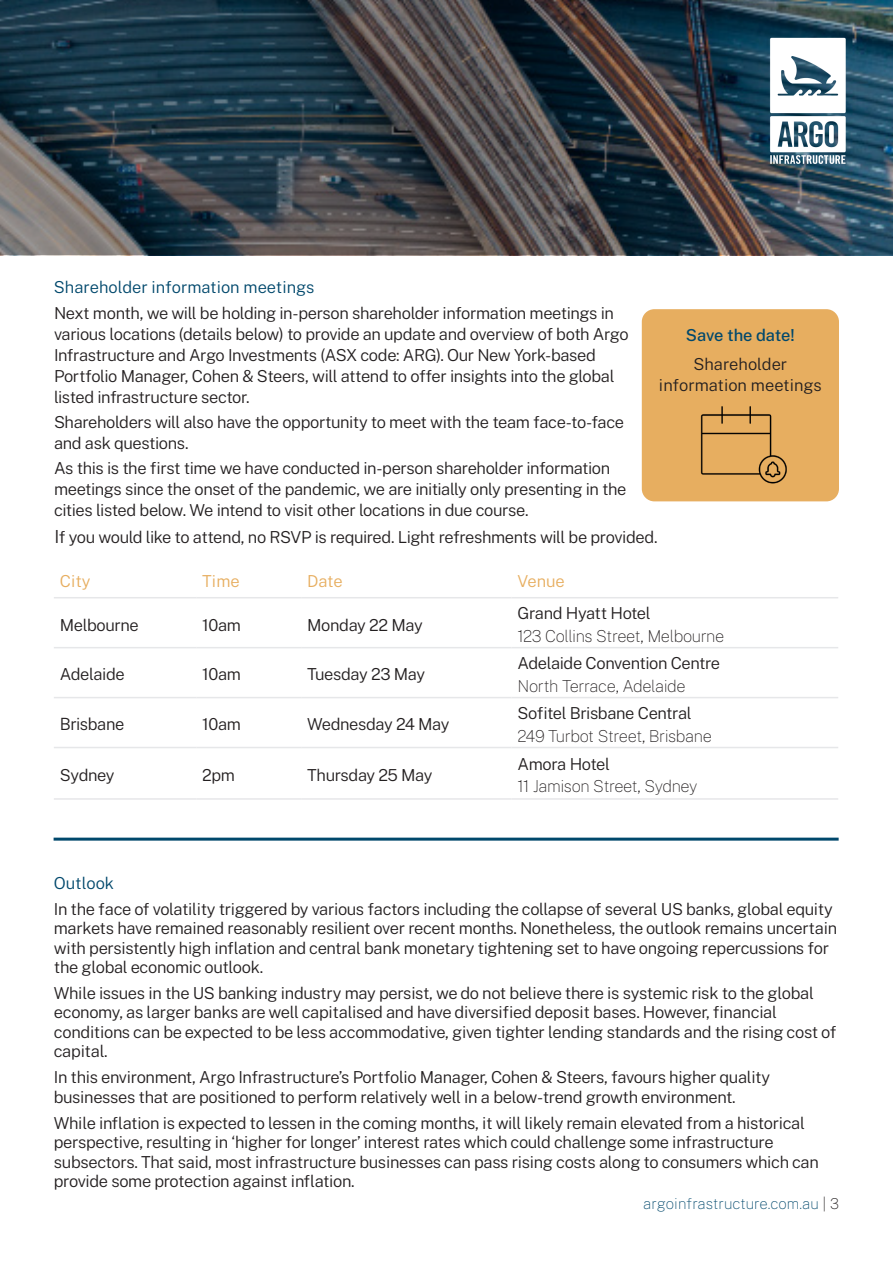
<style>
.page{position:relative;width:893px;height:1263px;background:#fff}
.page>*{position:absolute;margin:0;border:0;box-sizing:border-box;transform-origin:0 0}
.Body_text{font:300 16.8px "Public Sans";letter-spacing:-.03em;color:#231f20}
.Body_text-2{font:300 16.5px/19.5px "Public Sans";letter-spacing:-.02em;color:#231f20}
.Body_text-3{font:100 16.5px "Public Sans";letter-spacing:-.03em;color:#231f20}
.ARGO_-_Sub-heading{font:300 16.5px "Public Sans";color:#00486c}
.Body_text-4{font:300 16.5px/21px "Public Sans";color:#231f20;text-align:center}
.t1{font:300 16.5px "Public Sans";color:#e7ae60}
.t2{font:500 16.5px "Public Sans";letter-spacing:-.01em;color:#00486c}
.t3{font:100 15px "Public Sans";color:#00486c}
.s1{font-size:18px}
.s2{color:#231f20}
</style>
<div class="page">
<svg style="left:0;top:0;width:893px;height:255px;background:#374149"></svg>
<img style="left:733px;top:0;width:150px;height:201px">
<hr style="left:54px;top:838px;width:785px;height:3px;background:#00486c">
<div style="left:642px;top:309px;width:197px;height:192px;background:#e7ae60;border-radius:13px"></div>
<img style="left:700px;top:406px;width:87px;height:78px">
<hr style="left:54px;top:597px;width:142px;height:1px;background:#e6e7e9">
<hr style="left:196px;top:597px;width:105px;height:1px;background:#e6e7e9">
<hr style="left:301px;top:597px;width:210px;height:1px;background:#e6e7e9">
<hr style="left:511px;top:597px;width:327px;height:1px;background:#e6e7e9">
<hr style="left:54px;top:647px;width:142px;height:1px;background:#e6e7e9">
<hr style="left:196px;top:647px;width:105px;height:1px;background:#e6e7e9">
<hr style="left:301px;top:647px;width:210px;height:1px;background:#e6e7e9">
<hr style="left:511px;top:647px;width:327px;height:1px;background:#e6e7e9">
<hr style="left:54px;top:697px;width:142px;height:1px;background:#e6e7e9">
<hr style="left:196px;top:697px;width:105px;height:1px;background:#e6e7e9">
<hr style="left:301px;top:697px;width:210px;height:1px;background:#e6e7e9">
<hr style="left:511px;top:697px;width:327px;height:1px;background:#e6e7e9">
<hr style="left:54px;top:747px;width:142px;height:1px;background:#e6e7e9">
<hr style="left:196px;top:747px;width:105px;height:1px;background:#e6e7e9">
<hr style="left:301px;top:747px;width:210px;height:1px;background:#e6e7e9">
<hr style="left:511px;top:747px;width:327px;height:1px;background:#e6e7e9">
<hr style="left:54px;top:798px;width:142px;height:2px;background:#e6e7e9">
<hr style="left:196px;top:798px;width:105px;height:2px;background:#e6e7e9">
<hr style="left:301px;top:798px;width:210px;height:2px;background:#e6e7e9">
<hr style="left:511px;top:798px;width:327px;height:2px;background:#e6e7e9">
<p class="ARGO_-_Sub-heading" style="left:54px;top:275px;width:262px">Shareholder information meetings</p>
<p class="Body_text-2" style="left:54px;top:301px;width:576px;line-height:21px">Next month, we will be holding in-person shareholder information meetings in various locations (details below) to provide an update and overview of both Argo Infrastructure and Argo Investments (ASX code: ARG). Our New York-based Portfolio Manager, Cohen &amp; Steers, will attend to offer insights into the global listed infrastructure sector.</p>
<p class="Body_text-2" style="left:54px;top:411px;width:572px;line-height:21px">Shareholders will also have the opportunity to meet with the team face-to-face and ask questions.</p>
<p class="Body_text-2" style="left:54px;top:457px;width:574px;line-height:21px">As this is the first time we have conducted in-person shareholder information meetings since the onset of the pandemic, we are initially only presenting in the cities listed below. We intend to visit other locations in due course.</p>
<p class="t2" style="left:686px;top:323px;width:110px">Save the date!</p>
<p class="Body_text-4" style="left:659px;top:353px;width:164px">Shareholder information meetings</p>
<p class="Body_text-2" style="left:55px;top:527px;width:604px"><span class="s1">I</span>f you would like to attend, no RSVP is required. Light refreshments will be provided.</p>
<p class="t1" style="left:60px;top:569px;width:32px">City</p>
<p class="t1" style="left:202px;top:569px;width:39px">Time</p>
<p class="t1" style="left:307px;top:569px;width:37px">Date</p>
<p class="t1" style="left:517px;top:569px;width:49px">Venue</p>
<p class="Body_text-2" style="left:60px;top:614px;width:80px">Melbourne</p>
<p class="Body_text-2" style="left:202px;top:614px;width:40px">10am</p>
<p class="Body_text-2" style="left:307px;top:614px;width:117px">Monday 22 May</p>
<p class="Body_text-2" style="left:517px;top:603px;width:135px">Grand Hyatt Hotel</p>
<p class="Body_text-3" style="left:517px;top:624px;width:208px">123 Collins Street, Melbourne</p>
<p class="Body_text-2" style="left:60px;top:664px;width:66px">Adelaide</p>
<p class="Body_text-2" style="left:202px;top:664px;width:40px">10am</p>
<p class="Body_text-2" style="left:307px;top:664px;width:119px">Tuesday 23 May</p>
<p class="Body_text" style="left:60px;top:712px;width:66px">Brisbane</p>
<p class="Body_text-2" style="left:202px;top:714px;width:40px">10am</p>
<p class="Body_text-2" style="left:307px;top:714px;width:144px">Wednesday 24 May</p>
<p class="Body_text-2" style="left:60px;top:764px;width:56px">Sydney</p>
<p class="Body_text-2" style="left:202px;top:764px;width:34px">2pm</p>
<p class="Body_text-2" style="left:307px;top:764px;width:127px">Thursday 25 May</p>
<p class="Body_text-2" style="left:517px;top:653px;width:204px">Adelaide Convention Centre</p>
<p class="Body_text-3" style="left:517px;top:674px;width:170px">North Terrace, Adelaide</p>
<p class="Body_text-2" style="left:517px;top:702px;width:176px">Sofitel Brisbane Central</p>
<p class="Body_text-3" style="left:517px;top:723px;width:196px">249 Turbot Street, Brisbane</p>
<p class="Body_text-2" style="left:517px;top:753px;width:94px">Amora Hotel</p>
<p class="Body_text-3" style="left:517px;top:774px;width:182px">11 Jamison Street, Sydney</p>
<p class="ARGO_-_Sub-heading" style="left:54px;top:871px;width:62px">Outlook</p>
<p class="Body_text-2" style="left:54px;top:898px;width:785px">In the face of volatility triggered by various factors including the collapse of several US banks, global equity markets have remained reasonably resilient over recent months. Nonetheless, the outlook remains uncertain with persistently high inflation and central bank monetary tightening set to have ongoing repercussions for the global economic outlook.</p>
<p class="Body_text-2" style="left:54px;top:982px;width:784px">While issues in the US banking industry may persist, we do not believe there is systemic risk to the global economy, as larger banks are well capitalised and have diversified deposit bases. However, financial conditions can be expected to be less accommodative, given tighter lending standards and the rising cost of capital.</p>
<p class="Body_text-2" style="left:54px;top:1066px;width:718px">In this environment, Argo Infrastructure’s Portfolio Manager, Cohen &amp; Steers, favours higher quality businesses that are positioned to perform relatively well in a below-trend growth environment.</p>
<p class="Body_text-2" style="left:54px;top:1112px;width:767px">While inflation is expected to lessen in the coming months, it will likely remain elevated from a historical perspective, resulting in ‘higher for longer’ interest rates which could challenge some infrastructure subsectors. That said, most infrastructure businesses can pass rising costs along to consumers which can provide some protection against inflation.</p>
<p class="t3" style="left:643px;top:1192px;width:197px">argoinfrastructure.com.au <span class="s2">| 3</span></p>
</div>
